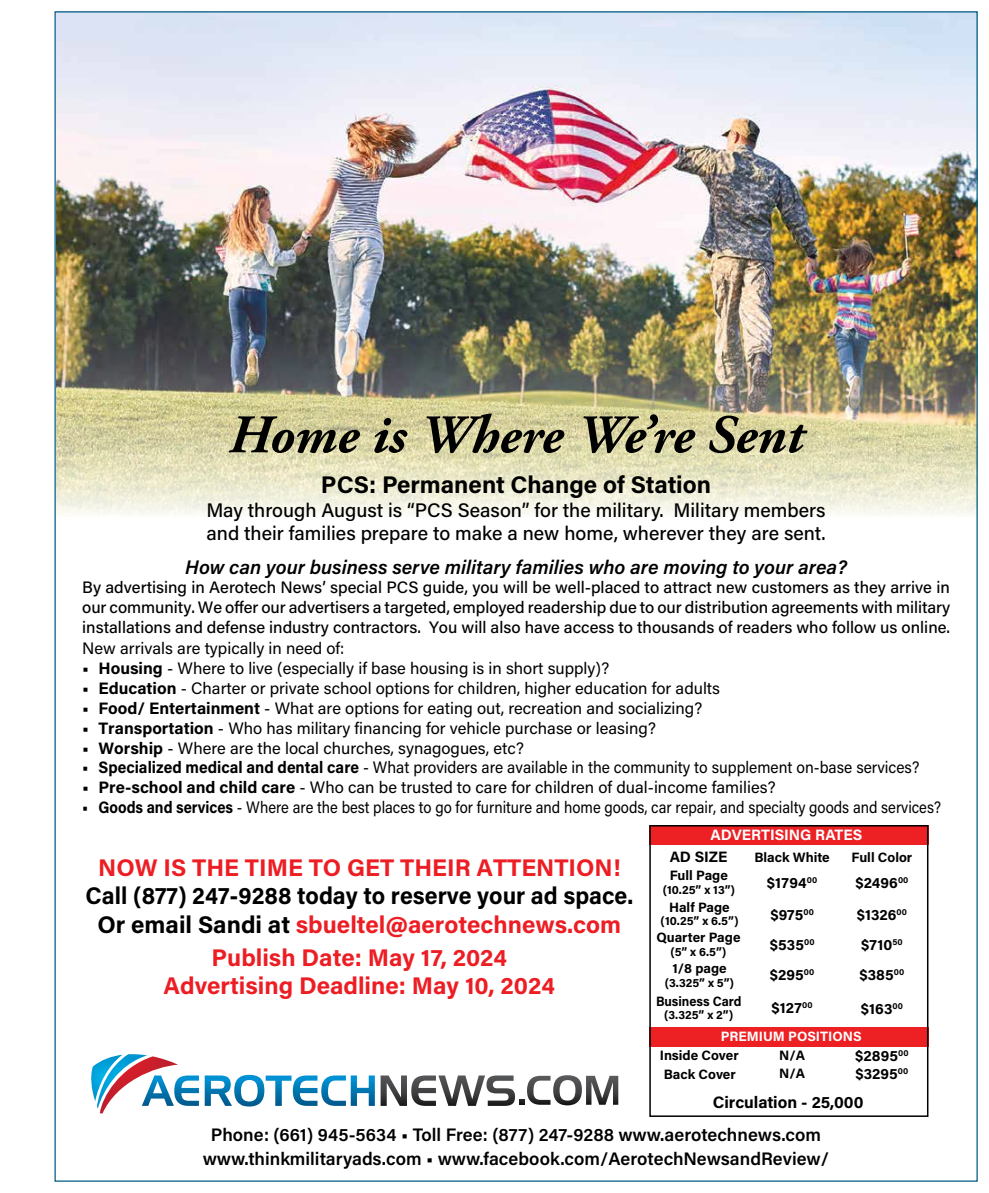
<style>
.page{position:relative;width:989px;height:1193px;background:#fff}
.page>*{position:absolute;margin:0;border:0;box-sizing:border-box;transform-origin:0 0}
.t1{font:italic 700 54.25px "Adobe Garamond Pro";color:#000}
.t2{font:700 24.12px/28.9px "Acumin Pro";color:#ed1d24;text-align:center}
.t3{font:700 24.12px/28.9px "Acumin Pro";color:#000;text-align:center;scale:.96 1}
.t4{font:700 24.12px "Acumin Pro";color:#000}
.t5{font:500 19.62px/23.5px "Acumin Pro";color:#000}
.t6{font:italic 600 19.62px "Acumin Pro";color:#000}
.t7{font:600 18.12px/23.9px "Acumin Pro";color:#000;text-align:center}
.t8{font:16.5px "Acumin Pro";color:#000}
.t9{font:500 16.5px/19.9px "Acumin Pro";color:#000;text-align:justify}
.t10{font:16.5px "Acumin Pro";color:#000;scale:.89 1}
.t11{font:16.5px "Acumin Pro";color:#000;scale:.94 1}
.t12{font:700 16.5px "Acumin Pro";letter-spacing:-.005em;color:#000}
.t13{font:700 15px "Acumin Pro";color:#000}
.t14{font:700 15px "Acumin Pro";color:#fff}
.t15{font:700 13.5px/19.6px "Acumin Pro";color:#000}
.t16{font:700 13.5px "Acumin Pro";color:#fff}
.t17{font:700 13.5px "Acumin Pro";color:#000;scale:.94 1}
.t18{font:700 12px "Acumin Pro";letter-spacing:-.005em;color:#000}
.s1{font-weight:700}
.s2{color:#ed1d24}
</style>
<div class="page">
<img style="left:57px;top:13px;width:918px;height:502px">
<svg style="left:91px;top:1054px;width:108px;height:59px"></svg>
<svg style="left:205px;top:1074px;width:413px;height:32px"></svg>
<div style="left:649px;top:1026px;width:279px;height:20px;background:#ed2024"></div>
<div style="left:649px;top:825px;width:279px;height:19px;background:#ed2024"></div>
<div style="left:649px;top:825px;width:279px;height:291px;border:2px solid #000"></div>
<h1 class="t1" style="left:228px;top:404px;width:576px">Home is Where We’re Sent</h1>
<h2 class="t4" style="left:321px;top:468px;width:391px">PCS: Permanent Change of Station</h2>
<p class="t5" style="left:206px;top:497px;width:620px">May through August is “PCS Season” for the military. Military members and their families prepare to make a new home, wherever they are sent.</p>
<p class="t6" style="left:185px;top:553px;width:663px">How can your business serve military families who are moving to your area?</p>
<p class="t9" style="left:82px;top:577px;width:869px">By advertising in Aerotech News’ special PCS guide, you will be well-placed to attract new customers as they arrive in our community. We offer our advertisers a targeted, employed readership due to our distribution agreements with military installations and defense industry contractors. You will also have access to thousands of readers who follow us online.</p>
<p class="t8" style="left:82px;top:637px;width:263px">New arrivals are typically in need of:</p>
<p class="t8" style="left:82px;top:657px;width:528px"><span class="s1">• Housing</span> - Where to live (especially if base housing is in short supply)?</p>
<p class="t8" style="left:82px;top:676px;width:639px"><span class="s1">• Education</span> - Charter or private school options for children, higher education for adults</p>
<p class="t8" style="left:82px;top:696px;width:621px"><span class="s1">• Food/ Entertainment</span> - What are options for eating out, recreation and socializing?</p>
<p class="t8" style="left:82px;top:716px;width:575px"><span class="s1">• Transportation</span> - Who has military financing for vehicle purchase or leasing?</p>
<p class="t8" style="left:82px;top:736px;width:443px"><span class="s1">• Worship</span> - Where are the local churches, synagogues, etc?</p>
<p class="t11" style="left:82px;top:756px;width:892px"><span class="s1">• Specialized medical and dental care</span> - What providers are available in the community to supplement on-base services?</p>
<p class="t8" style="left:82px;top:776px;width:694px"><span class="s1">• Pre-school and child care</span> - Who can be trusted to care for children of dual-income families?</p>
<p class="t10" style="left:82px;top:796px;width:966px"><span class="s1">• Goods and services</span> - Where are the best places to go for furniture and home goods, car repair, and specialty goods and services?</p>
<p class="t13" style="left:669px;top:846px;width:59px">AD SIZE</p>
<p class="t15" style="left:754px;top:847px;width:77px">Black White</p>
<p class="t15" style="left:669px;top:865px;width:60px">Full Page</p>
<p class="t18" style="left:662px;top:881px;width:74px">(10.25” x 13”)</p>
<p class="t15" style="left:669px;top:896px;width:62px">Half Page</p>
<p class="t18" style="left:660px;top:912px;width:79px">(10.25” x 6.5”)</p>
<p class="t15" style="left:656px;top:927px;width:86px">Quarter Page</p>
<p class="t18" style="left:670px;top:943px;width:57px">(5” x 6.5”)</p>
<p class="t14" style="left:710px;top:823px;width:153px">ADVERTISING RATES</p>
<p class="t15" style="left:851px;top:847px;width:62px">Full Color</p>
<h2 class="t2" style="left:98px;top:851px;width:524px">NOW IS THE TIME TO GET THEIR ATTENTION!</h2>
<h2 class="t3" style="left:85px;top:880px;width:572px">Call (877) 247-9288 today to reserve your ad space.<br>Or email Sandi at <span class="s2">sbueltel@aerotechnews.com</span></h2>
<h2 class="t2" style="left:163px;top:941px;width:393px">Publish Date: May 17, 2024<br>Advertising Deadline: May 10, 2024</h2>
<p class="t13" style="left:855px;top:872px;width:55px">$2496<sup>00</sup></p>
<p class="t13" style="left:766px;top:872px;width:52px">$1794<sup>00</sup></p>
<p class="t13" style="left:770px;top:904px;width:45px">$975<sup>00</sup></p>
<p class="t13" style="left:856px;top:903px;width:52px">$1326<sup>00</sup></p>
<p class="t13" style="left:769px;top:934px;width:46px">$535<sup>00</sup></p>
<p class="t13" style="left:861px;top:934px;width:43px">$710<sup>50</sup></p>
<p class="t13" style="left:769px;top:964px;width:46px">$295<sup>00</sup></p>
<p class="t13" style="left:859px;top:964px;width:46px">$385<sup>00</sup></p>
<p class="t15" style="left:672px;top:958px;width:56px">1/8 page</p>
<p class="t18" style="left:664px;top:974px;width:71px">(3.325” x 5”)</p>
<p class="t17" style="left:656px;top:991px;width:92px">Business Card</p>
<p class="t18" style="left:664px;top:1006px;width:70px">(3.325” x 2”)</p>
<p class="t13" style="left:771px;top:997px;width:42px">$127<sup>00</sup></p>
<p class="t13" style="left:860px;top:998px;width:44px">$163<sup>00</sup></p>
<p class="t16" style="left:720px;top:1026px;width:142px">PREMIUM POSITIONS</p>
<p class="t15" style="left:659px;top:1044px;width:80px">Inside Cover<br>Back Cover</p>
<p class="t12" style="left:712px;top:1090px;width:152px">Circulation - 25,000</p>
<p class="t15" style="left:779px;top:1044px;width:27px">N/A</p>
<p class="t13" style="left:855px;top:1045px;width:55px">$2895<sup>00</sup></p>
<p class="t15" style="left:779px;top:1063px;width:27px">N/A</p>
<p class="t13" style="left:855px;top:1063px;width:54px">$3295<sup>00</sup></p>
<p class="t7" style="left:203px;top:1122px;width:627px">Phone: (661) 945-5634 • Toll Free: (877) 247-9288 www.aerotechnews.com www.thinkmilitaryads.com • www.facebook.com/AerotechNewsandReview/</p>
</div>
